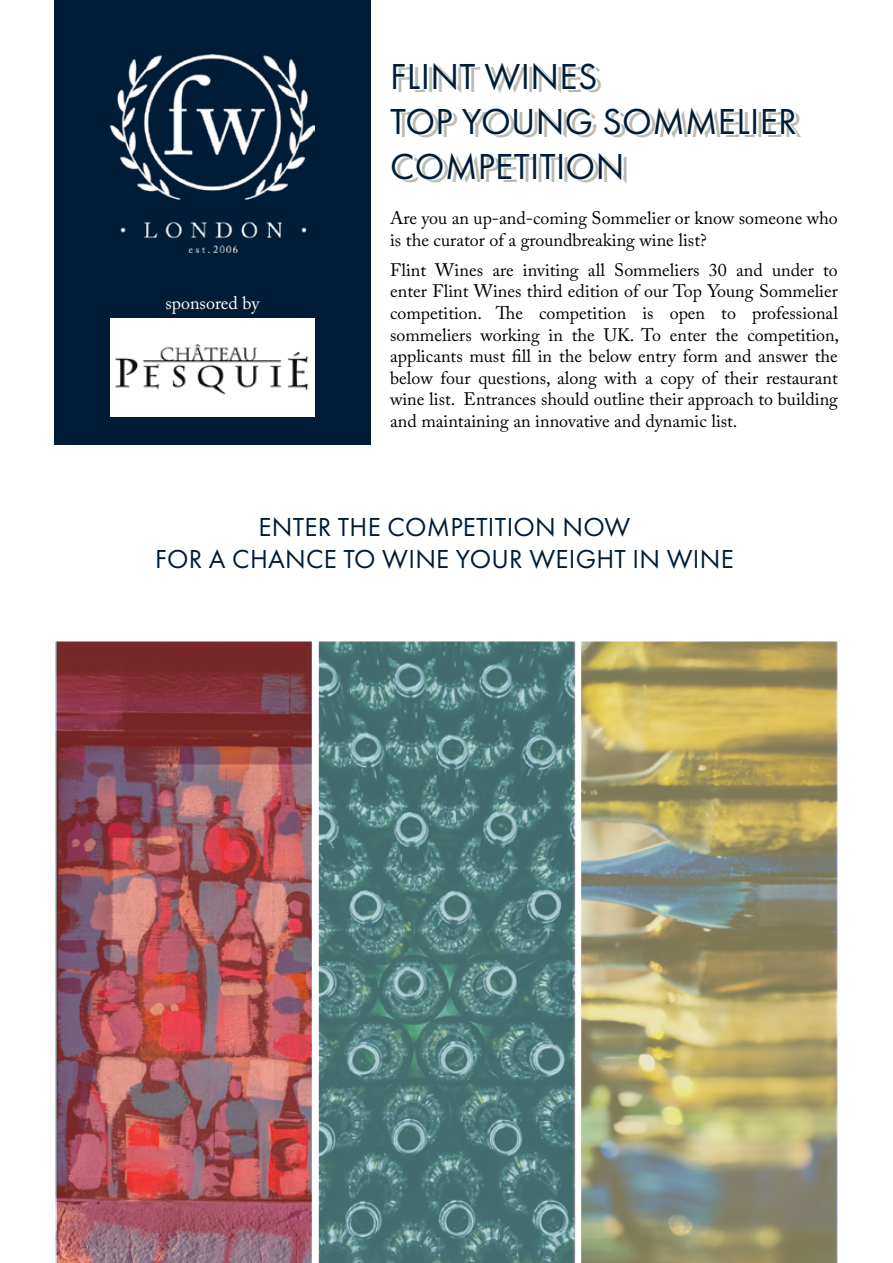
<style>
.page{position:relative;width:893px;height:1263px;background:#fff}
.page>*{position:absolute;margin:0;border:0;box-sizing:border-box;transform-origin:0 0}
.t1{font:37.5px/45px "Futura PT";letter-spacing:.01em;color:#001c37}
.t2{font:27px/32.4px "Futura PT";letter-spacing:.01em;color:#001c37;text-align:center}
.t3{font:18px/21.6px "Adobe Caslon Pro";color:#000}
.t4{font:18px "Adobe Caslon Pro";color:#fff}
</style>
<div class="page">
<div style="left:54px;top:0;width:317px;height:444px;background:#001c37"></div>
<img style="left:110px;top:54px;width:204px;height:199px">
<img style="left:110px;top:319px;width:204px;height:98px">
<img style="left:55px;top:641px;width:257px;height:622px">
<svg style="left:318px;top:641px;width:258px;height:622px;background:#547f7f"></svg>
<img style="left:581px;top:641px;width:257px;height:622px">
<p class="t4" style="left:166px;top:292px;width:95px">sponsored by</p>
<h1 class="t1" style="left:390px;top:54px;width:408px">FLINT WINES<br>TOP YOUNG SOMMELIER<br>COMPETITION</h1>
<p class="t3" style="left:390px;top:207px;width:449px">Are you an up-and-coming Sommelier or know someone who is the curator of a groundbreaking wine list?</p>
<p class="t3" style="left:390px;top:259px;width:450px;text-align:justify">Flint Wines are inviting all Sommeliers 30 and under to enter Flint Wines third edition of our Top Young Sommelier competition. The competition is open to professional sommeliers working in the UK. To enter the competition, applicants must fill in the below entry form and answer the below four questions, along with a copy of their restaurant wine list. Entrances should outline their approach to building and maintaining an innovative and dynamic list.</p>
<h2 class="t2" style="left:155px;top:510px;width:580px">ENTER THE COMPETITION NOW<br>FOR A CHANCE TO WINE YOUR WEIGHT IN WINE</h2>
</div>
